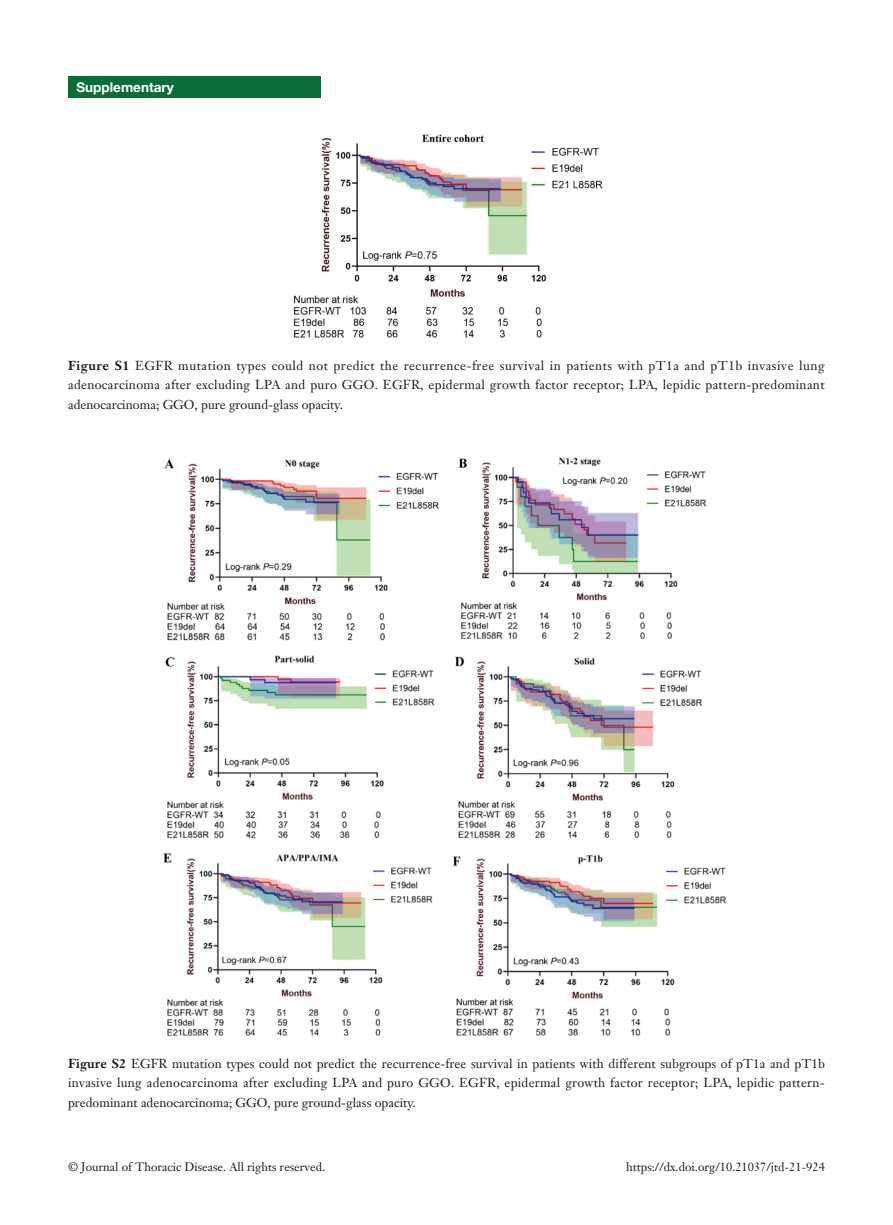
<style>
.page{position:relative;width:893px;height:1225px;background:#fff}
.page>*{position:absolute;margin:0;border:0;box-sizing:border-box;transform-origin:0 0}
.栏目{font:700 13.5px "Helvetica Neue LT Pro";color:#fff}
.t1{font:12.75px/19.5px "Janson Text LT";color:#231916;text-align:justify}
.t2{font:12px "Janson Text LT";color:#231916}
.s1{font-weight:700}
</style>
<div class="page">
<img style="left:163px;top:457px;width:563px;height:579px">
<img style="left:293px;top:134px;width:310px;height:204px">
<div style="left:68px;top:77px;width:252px;height:21px;background:#0a6e38"></div>
<p class="栏目" style="left:77px;top:79px;width:99px">Supplementary</p>
<p class="t1" style="left:68px;top:356px;width:758px"><span class="s1">Figure S1</span> EGFR mutation types could not predict the recurrence-free survival in patients with pT1a and pT1b invasive lung adenocarcinoma after excluding LPA and puro GGO. EGFR, epidermal growth factor receptor; LPA, lepidic pattern-predominant adenocarcinoma; GGO, pure ground-glass opacity.</p>
<p class="t1" style="left:68px;top:1053px;width:758px"><span class="s1">Figure S2</span> EGFR mutation types could not predict the recurrence-free survival in patients with different subgroups of pT1a and pT1b invasive lung adenocarcinoma after excluding LPA and puro GGO. EGFR, epidermal growth factor receptor; LPA, lepidic pattern&shy;predominant adenocarcinoma; GGO, pure ground-glass opacity.</p>
<p class="t2" style="left:68px;top:1159px;width:259px">© Journal of Thoracic Disease. All rights reserved.</p>
<p class="t2" style="left:626px;top:1159px;width:200px">https://dx.doi.org/10.21037/jtd-21-924</p>
</div>
